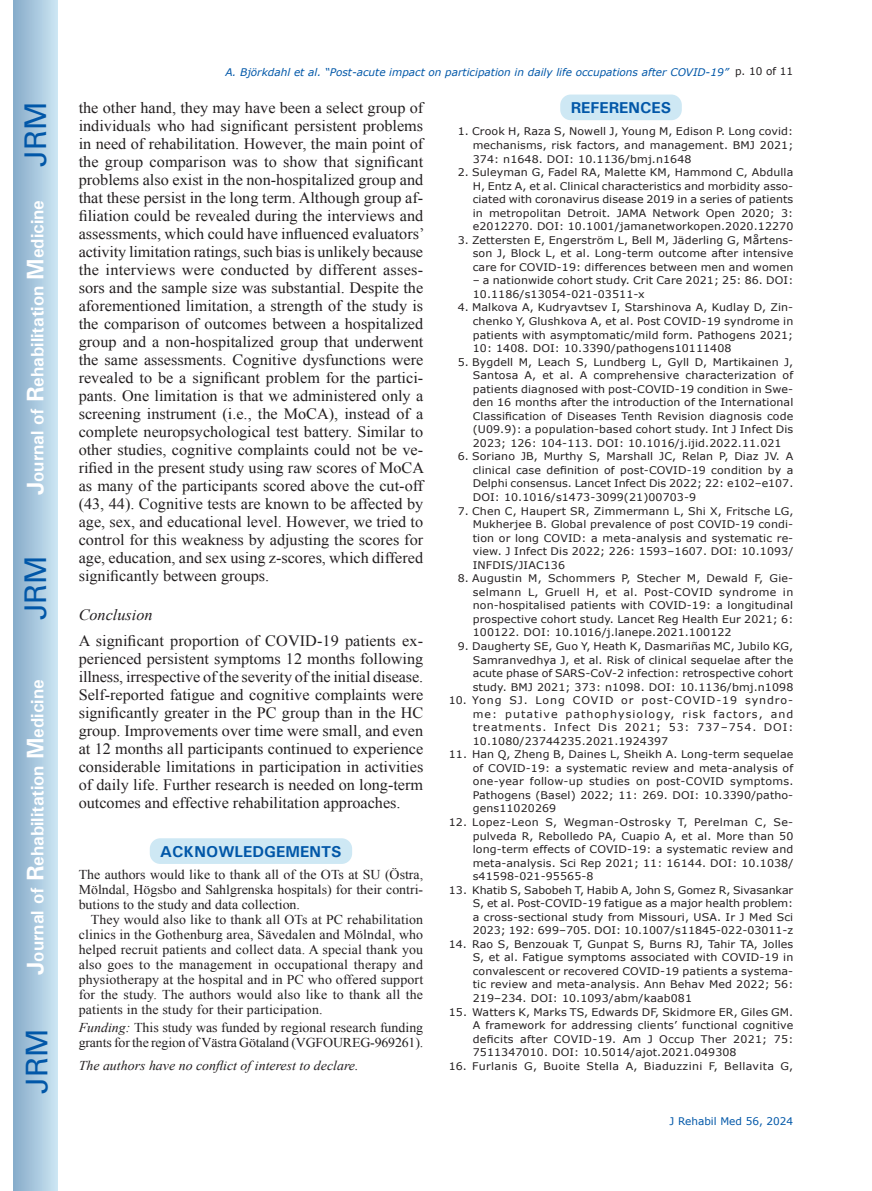
<style>
.page{position:relative;width:872px;height:1191px;background:#fff}
.page>*{position:absolute;margin:0;border:0;box-sizing:border-box;transform-origin:0 0}
.t1{font:30px "Univers";color:#0157a8}
.t2{font:700 18px "Univers";color:#fff}
.t3{font:15.75px/18px "Times New Roman";color:#231f20;text-align:justify}
.t4{font:700 15.75px "Univers";color:#0157a8}
.t5{font:italic 15.75px "Times New Roman";color:#231f20}
.t6{font:13.5px/15px "Times New Roman";color:#231f20;text-align:justify}
.t7{font:italic 13.5px "Times New Roman";color:#231f20}
.t8{font:10.5px/13.5px "Verdana";letter-spacing:.01em;color:#231f20;text-align:justify;scale:1.05 1}
.t9{font:italic 10.5px "Verdana";color:#0157a8}
.t10{font:10.5px "Verdana";letter-spacing:.03em;color:#231f20;scale:1.05 1}
.t11{font:10.5px "Verdana";color:#0157a8}
.s1{font-size:24px}
.s2{font-style:normal;color:#231f20}
.s3{font-style:italic}
</style>
<div class="page">
<div style="left:14px;top:0;width:43px;height:1191px;background:linear-gradient(to right,#88acca,#cbe5f2)"></div>
<div style="left:150px;top:838px;width:202px;height:26px;background:#cee8f4;border-radius:10px"></div>
<div style="left:560px;top:95px;width:122px;height:25px;background:#cee8f4;border-radius:10px"></div>
<h1 class="t1" style="left:18px;top:167px;width:67px;rotate:-90deg">JRM</h1>
<h2 class="t2" style="left:26px;top:495px;width:297px;rotate:-90deg"><span class="s1">J</span>ournal of <span class="s1">R</span>ehabilitation <span class="s1">M</span>edicine</h2>
<h1 class="t1" style="left:18px;top:620px;width:67px;rotate:-90deg">JRM</h1>
<h2 class="t2" style="left:26px;top:974px;width:297px;rotate:-90deg"><span class="s1">J</span>ournal of <span class="s1">R</span>ehabilitation <span class="s1">M</span>edicine</h2>
<h1 class="t1" style="left:19px;top:1093px;width:67px;rotate:-90deg">JRM</h1>
<p class="t9" style="left:225px;top:65px;width:569px">A. Björkdahl et al. “Post-acute impact on participation in daily life occupations after COVID-19” <span class="s2">p. 10 of 11</span></p>
<p class="t3" style="left:79px;top:98px;width:347px">the other hand, they may have been a select group of individuals who had significant persistent problems in need of rehabilitation. However, the main point of the group comparison was to show that significant problems also exist in the non-hospitalized group and that these persist in the long term. Although group af&shy;filiation could be revealed during the interviews and assessments, which could have influenced evaluators’ activity limitation ratings, such bias is unlikely because the interviews were conducted by different asses&shy;sors and the sample size was substantial. Despite the aforementioned limitation, a strength of the study is the comparison of outcomes between a hospitalized group and a non-hospitalized group that underwent the same assessments. Cognitive dysfunctions were revealed to be a significant problem for the partici&shy;pants. One limitation is that we administered only a screening instrument (i.e., the MoCA), instead of a complete neuropsychological test battery. Similar to other studies, cognitive complaints could not be ve&shy;rified in the present study using raw scores of MoCA as many of the participants scored above the cut-off (43, 44). Cognitive tests are known to be affected by age, sex, and educational level. However, we tried to control for this weakness by adjusting the scores for age, education, and sex using z-scores, which differed significantly between groups.</p>
<h3 class="t5" style="left:79px;top:604px;width:75px">Conclusion</h3>
<p class="t3" style="left:79px;top:631px;width:346px">A significant proportion of COVID-19 patients ex&shy;perienced persistent symptoms 12 months following illness, irrespective of the severity of the initial disease.<br>Self-reported fatigue and cognitive complaints were significantly greater in the PC group than in the HC group. Improvements over time were small, and even at 12 months all participants continued to experience considerable limitations in participation in activities of daily life. Further research is needed on long-term outcomes and effective rehabilitation approaches.</p>
<h3 class="t4" style="left:160px;top:841px;width:183px">ACKNOWLEDGEMENTS</h3>
<p class="t6" style="left:79px;top:867px;width:346px">The authors would like to thank all of the OTs at SU (Östra, Mölndal, Högsbo and Sahlgrenska hospitals) for their contri&shy;butions to the study and data collection.</p>
<p class="t6" style="left:79px;top:912px;width:346px;text-indent:12px">They would also like to thank all OTs at PC rehabilitation clinics in the Gothenburg area, Sävedalen and Mölndal, who helped recruit patients and collect data. A special thank you also goes to the management in occupational therapy and physiotherapy at the hospital and in PC who offered support for the study. The authors would also like to thank all the patients in the study for their participation.</p>
<p class="t6" style="left:79px;top:1020px;width:346px"><span class="s3">Funding:</span> This study was funded by regional research funding grants for the region of Västra Götaland (VGFOUREG-969261).</p>
<p class="t7" style="left:79px;top:1055px;width:281px">The authors have no conflict of interest to declare.</p>
<h3 class="t4" style="left:571px;top:97px;width:102px">REFERENCES</h3>
<p class="t8" style="left:473px;top:125px;width:307px;text-indent:-15px">1. Crook H, Raza S, Nowell J, Young M, Edison P. Long covid: mechanisms, risk factors, and management. BMJ 2021; 374: n1648. DOI: 10.1136/bmj.n1648</p>
<p class="t8" style="left:473px;top:166px;width:307px;text-indent:-15px">2. Suleyman G, Fadel RA, Malette KM, Hammond C, Abdulla H, Entz A, et al. Clinical characteristics and morbidity asso&shy;ciated with coronavirus disease 2019 in a series of patients in metropolitan Detroit. JAMA Network Open 2020; 3: e2012270. DOI: 10.1001/jamanetworkopen.2020.12270</p>
<p class="t8" style="left:473px;top:233px;width:307px;text-indent:-15px">3. Zettersten E, Engerström L, Bell M, Jäderling G, Mårtens&shy;son J, Block L, et al. Long-term outcome after intensive care for COVID-19: differences between men and women</p>
<p class="t8" style="left:473px;top:274px;width:307px">– a nationwide cohort study. Crit Care 2021; 25: 86. DOI:<br>10.1186/s13054-021-03511-x</p>
<p class="t8" style="left:473px;top:301px;width:307px;text-indent:-15px">4. Malkova A, Kudryavtsev I, Starshinova A, Kudlay D, Zin&shy;chenko Y, Glushkova A, et al. Post COVID-19 syndrome in patients with asymptomatic/mild form. Pathogens 2021; 10: 1408. DOI: 10.3390/pathogens10111408</p>
<p class="t8" style="left:473px;top:355px;width:307px;text-indent:-15px">5. Bygdell M, Leach S, Lundberg L, Gyll D, Martikainen J, Santosa A, et al. A comprehensive characterization of patients diagnosed with post-COVID-19 condition in Swe&shy;den 16 months after the introduction of the International Classification of Diseases Tenth Revision diagnosis code (U09.9): a population-based cohort study. Int J Infect Dis 2023; 126: 104-113. DOI: 10.1016/j.ijid.2022.11.021</p>
<p class="t8" style="left:473px;top:450px;width:307px;text-indent:-15px">6. Soriano JB, Murthy S, Marshall JC, Relan P, Diaz JV. A clinical case definition of post-COVID-19 condition by a Delphi consensus. Lancet Infect Dis 2022; 22: e102–e107.<br>DOI: 10.1016/s1473-3099(21)00703-9</p>
<p class="t8" style="left:473px;top:504px;width:307px;text-indent:-15px">7. Chen C, Haupert SR, Zimmermann L, Shi X, Fritsche LG, Mukherjee B. Global prevalence of post COVID-19 condi&shy;tion or long COVID: a meta-analysis and systematic re&shy;view. J Infect Dis 2022; 226: 1593–1607. DOI: 10.1093/ INFDIS/JIAC136</p>
<p class="t8" style="left:473px;top:572px;width:307px;text-indent:-15px">8. Augustin M, Schommers P, Stecher M, Dewald F, Gie&shy;selmann L, Gruell H, et al. Post-COVID syndrome in non-hospitalised patients with COVID-19: a longitudinal prospective cohort study. Lancet Reg Health Eur 2021; 6:<br>100122. DOI: 10.1016/j.lanepe.2021.100122</p>
<p class="t8" style="left:473px;top:639px;width:307px;text-indent:-15px">9. Daugherty SE, Guo Y, Heath K, Dasmariñas MC, Jubilo KG, Samranvedhya J, et al. Risk of clinical sequelae after the acute phase of SARS-CoV-2 infection: retrospective cohort study. BMJ 2021; 373: n1098. DOI: 10.1136/bmj.n1098</p>
<p class="t8" style="left:473px;top:693px;width:307px;text-indent:-24px">10. Yong SJ. Long COVID or post-COVID-19 syndro&shy;me: putative pathophysiology, risk factors, and treatments. Infect Dis 2021; 53: 737–754. DOI:<br>10.1080/23744235.2021.1924397</p>
<p class="t8" style="left:473px;top:748px;width:307px;text-indent:-24px">11. Han Q, Zheng B, Daines L, Sheikh A. Long-term sequelae of COVID-19: a systematic review and meta-analysis of one-year follow-up studies on post-COVID symptoms.<br>Pathogens (Basel) 2022; 11: 269. DOI: 10.3390/patho&shy;gens11020269</p>
<p class="t8" style="left:473px;top:815px;width:307px;text-indent:-24px">12. Lopez-Leon S, Wegman-Ostrosky T, Perelman C, Se&shy;pulveda R, Rebolledo PA, Cuapio A, et al. More than 50 long-term effects of COVID-19: a systematic review and meta-analysis. Sci Rep 2021; 11: 16144. DOI: 10.1038/ s41598-021-95565-8</p>
<p class="t8" style="left:473px;top:883px;width:307px;text-indent:-24px">13. Khatib S, Sabobeh T, Habib A, John S, Gomez R, Sivasankar S, et al. Post-COVID-19 fatigue as a major health problem: a cross-sectional study from Missouri, USA. Ir J Med Sci 2023; 192: 699–705. DOI: 10.1007/s11845-022-03011-z</p>
<p class="t8" style="left:473px;top:937px;width:307px;text-indent:-24px">14. Rao S, Benzouak T, Gunpat S, Burns RJ, Tahir TA, Jolles S, et al. Fatigue symptoms associated with COVID-19 in convalescent or recovered COVID-19 patients a systema&shy;tic review and meta-analysis. Ann Behav Med 2022; 56:<br>219–234. DOI: 10.1093/abm/kaab081</p>
<p class="t8" style="left:473px;top:1005px;width:307px;text-indent:-24px">15. Watters K, Marks TS, Edwards DF, Skidmore ER, Giles GM.<br>A framework for addressing clients’ functional cognitive deficits after COVID-19. Am J Occup Ther 2021; 75:<br>7511347010. DOI: 10.5014/ajot.2021.049308</p>
<p class="t10" style="left:449px;top:1059px;width:330px">16. Furlanis G, Buoite Stella A, Biaduzzini F, Bellavita G,</p>
<p class="t11" style="left:669px;top:1114px;width:125px">J Rehabil Med 56, 2024</p>
</div>
